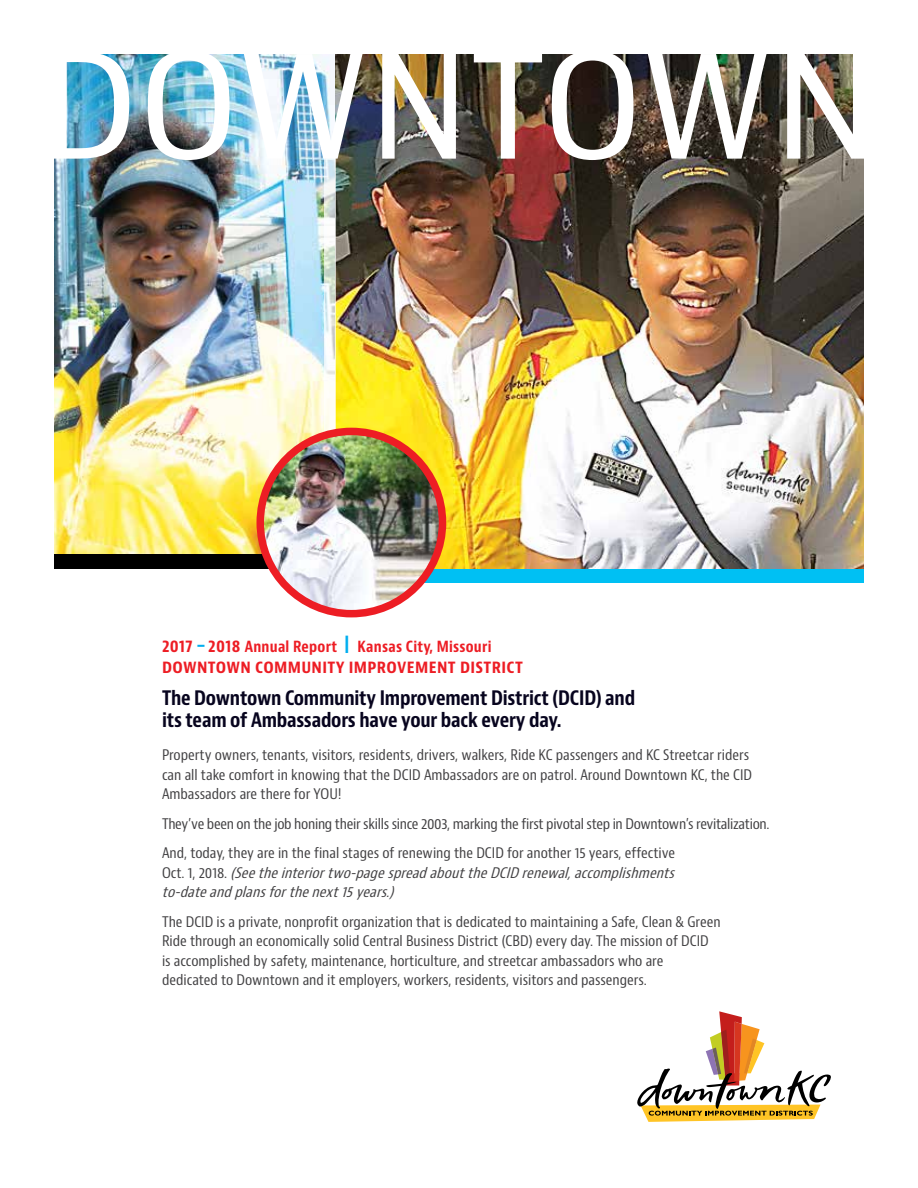
<style>
.page{position:relative;width:918px;height:1188px;background:#fff}
.page>*{position:absolute;margin:0;border:0;box-sizing:border-box;transform-origin:0 0}
.t1{font:condensed 155.4px "Bernino Sans";color:#fff;scale:1.18 1}
.t2{font:700 condensed 19.5px/22.5px "Bernino Sans";letter-spacing:-.01em;color:#07041e}
.t3{font:700 condensed 16.5px "Bernino Sans";letter-spacing:.02em;color:#ed1d24;scale:1.05 1}
.t4{font:700 condensed 15px "Bernino Sans";letter-spacing:.02em;color:#ed1d24}
.t5{font:condensed 14.25px/19.5px "Bernino Sans";color:#414042;scale:1.05 1}
.t6{font:condensed 14.25px/29.5px "Bernino Sans";letter-spacing:-.02em;color:#414042;scale:1.05 1}
.t7{font:italic condensed 14.25px/19.5px "Bernino Sans";color:#414042;scale:1.05 1}
.s1{font-size:16.5px}
.s2{font-size:18px;color:#00aeef}
.s3{font-size:25.2px;color:#00aeef}
.s4{font-style:normal}
</style>
<div class="page">
<div style="left:372px;top:61px;width:492px;height:522px;background:#00c0f3"></div>
<img style="left:335px;top:55px;width:529px;height:513px">
<img style="left:54px;top:55px;width:281px;height:498px">
<svg style="left:637px;top:1011px;width:194px;height:111px"></svg>
<svg style="left:324px;top:144px;width:12px;height:288px"></svg>
<img style="left:260px;top:431px;width:183px;height:183px;border-radius:91px">
<div style="left:257px;top:428px;width:189px;height:189px;border:8px solid #ed1d24;border-radius:50%"></div>
<h1 class="t1" style="left:38px;top:6px;width:716px">DOWNTOWN</h1>
<p class="t4" style="left:162px;top:637px;width:331px"><span class="s1">2017</span> <span class="s2">-</span><span class="s1">2018</span> Annual Report <span class="s3">I</span> Kansas City, Missouri</p>
<p class="t3" style="left:162px;top:657px;width:345px">DOWNTOWN COMMUNITY IMPROVEMENT DISTRICT</p>
<h2 class="t2" style="left:162px;top:687px;width:475px">The Downtown Community Improvement District (DCID) and its team of Ambassadors have your back every day.</h2>
<p class="t5" style="left:162px;top:746px;width:564px">Property owners, tenants, visitors, residents, drivers, walkers, Ride KC passengers and KC Streetcar riders can all take comfort in knowing that the DCID Ambassadors are on patrol. Around Downtown KC, the CID<br>Ambassadors are there for YOU!</p>
<p class="t6" style="left:162px;top:809px;width:580px">They’ve been on the job honing their skills since 2003, marking the first pivotal step in Downtown’s revitalization.<br>And, today, they are in the final stages of renewing the DCID for another 15 years, effective</p>
<p class="t7" style="left:162px;top:863px;width:494px"><span class="s4">O c t . 1 , 2 0 1 8 .</span> (Seetheinteriortwo-pagespreadabouttheDCIDrenewal,accomplishments to-dateandplansforthenext15years.)</p>
<p class="t5" style="left:162px;top:912px;width:533px">The DCID is a private, nonprofit organization that is dedicated to maintaining a Safe, Clean &amp; Green Ride through an economically solid Central Business District (CBD) every day. The mission of DCID is accomplished by safety, maintenance, horticulture, and streetcar ambassadors who are dedicated to Downtown and it employers, workers, residents, visitors and passengers.</p>
</div>
